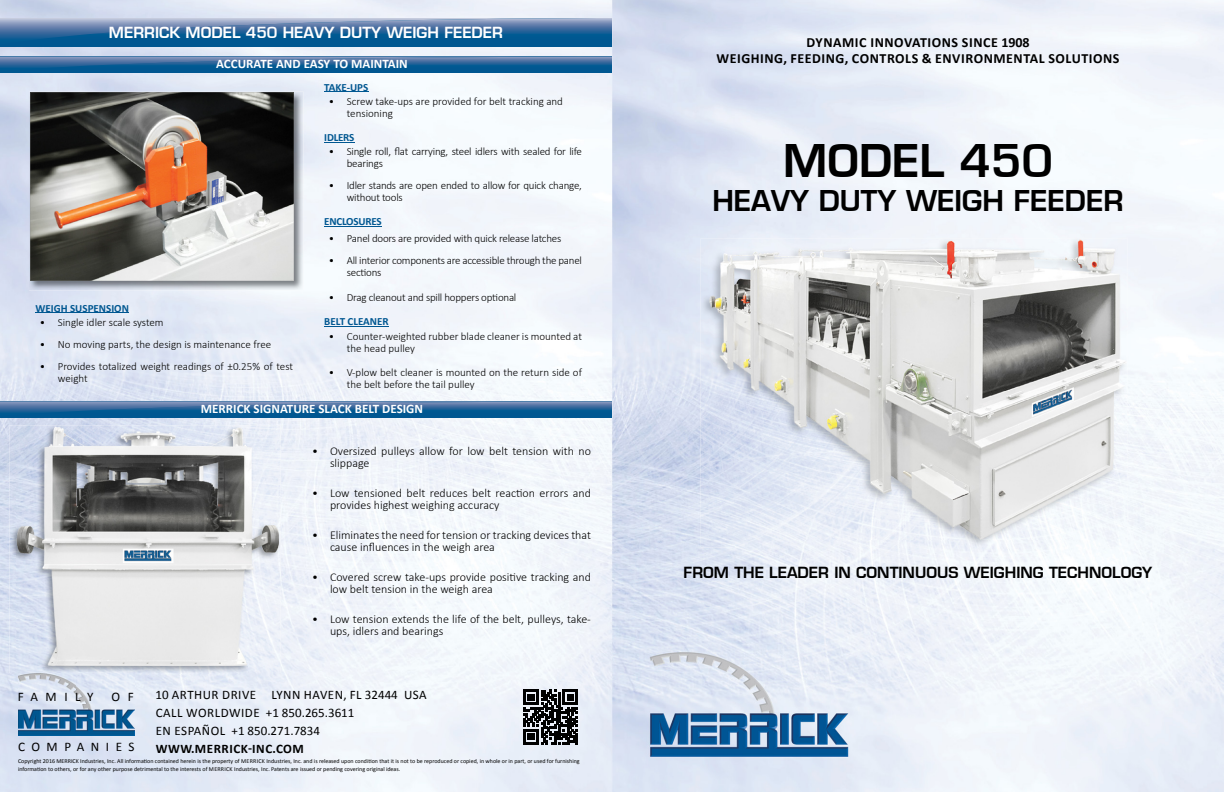
<style>
.page{position:relative;width:1224px;height:792px;background:#fff}
.page>*{position:absolute;margin:0;border:0;box-sizing:border-box;transform-origin:0 0}
.t1{font:700 44px "Euromode";color:#000}
.t2{font:700 28px "Euromode";color:#000}
.t3{font:700 15px "Euromode";color:#000}
.t4{font:700 15px "Euromode";color:#fff}
.t5{font:700 14px/16.8px "Calibri";letter-spacing:.04em;color:#000;text-align:center}
.t6{font:13.1px "Calibri";letter-spacing:.5em;color:#000}
.t7{font:13px/18px "Calibri";letter-spacing:.04em;color:#000}
.t8{font:700 13px "Calibri";color:#fff}
.t9{font:700 13px "Calibri";letter-spacing:.04em;color:#000}
.t10{font:300 12px/12px "Calibri";color:#000}
.t11{font:300 11px/12px "Calibri";letter-spacing:-.015em;color:#000}
.t12{font:700 11px "Calibri";color:#005791}
.t13{font:700 11px "Calibri";letter-spacing:-.02em;color:#005791}
.t14{font:6px/8px "Calibri";color:#000}
</style>
<div class="page">
<img style="left:0;top:0;width:1224px;height:792px">
<svg style="left:0;top:45px;width:612px;height:2px"></svg>
<img style="left:0;top:18px;width:612px;height:27px">
<svg style="left:0;top:57px;width:612px;height:16px;background:#28679b"></svg>
<img style="left:29px;top:92px;width:275px;height:198px">
<svg style="left:30px;top:93px;width:264px;height:188px;background:#7e736b"></svg>
<hr style="left:324px;top:92px;width:44px;height:1px;background:#005791">
<hr style="left:324px;top:142px;width:30px;height:1px;background:#005791">
<hr style="left:324px;top:226px;width:58px;height:1px;background:#005791">
<hr style="left:324px;top:326px;width:65px;height:1px;background:#005791">
<hr style="left:35px;top:313px;width:94px;height:1px;background:#005791">
<svg style="left:0;top:401px;width:612px;height:17px;background:#29689c"></svg>
<img style="left:9px;top:425px;width:272px;height:35px">
<img style="left:9px;top:460px;width:34px;height:213px">
<img style="left:247px;top:460px;width:34px;height:213px">
<img style="left:43px;top:666px;width:204px;height:7px">
<img style="left:17px;top:427px;width:262px;height:239px">
<img style="left:18px;top:674px;width:117px;height:61px">
<svg style="left:524px;top:690px;width:54px;height:54px;background:#444648"></svg>
<img style="left:701px;top:238px;width:426px;height:34px">
<img style="left:701px;top:272px;width:35px;height:275px">
<img style="left:1092px;top:272px;width:35px;height:275px">
<img style="left:736px;top:539px;width:356px;height:8px">
<img style="left:710px;top:240px;width:416px;height:299px">
<h3 class="t4" style="left:109px;top:23px;width:396px">MERRICK MODEL 450 HEAVY DUTY WEIGH FEEDER</h3>
<p class="t8" style="left:216px;top:56px;width:193px">ACCURATE AND EASY TO MAINTAIN</p>
<p class="t12" style="left:324px;top:80px;width:46px">TAKE-UPS</p>
<p class="t11" style="left:347px;top:95px;width:218px;text-indent:-18px">• Screw take-ups are provided for belt tracking and tensioning</p>
<p class="t12" style="left:324px;top:130px;width:32px">IDLERS</p>
<p class="t11" style="left:347px;top:145px;width:237px;text-indent:-18px">• Single roll, flat carrying, steel idlers with sealed for life bearings</p>
<p class="t11" style="left:347px;top:179px;width:237px;text-indent:-18px">• Idler stands are open ended to allow for quick change, without tools</p>
<p class="t13" style="left:324px;top:214px;width:59px">ENCLOSURES</p>
<p class="t11" style="left:329px;top:233px;width:234px">• Panel doors are provided with quick release latches</p>
<p class="t11" style="left:347px;top:255px;width:237px;text-indent:-18px">• All interior components are accessible through the panel sections</p>
<p class="t11" style="left:329px;top:292px;width:189px">• Drag cleanout and spill hoppers optional</p>
<p class="t12" style="left:324px;top:315px;width:66px">BELT CLEANER</p>
<p class="t11" style="left:347px;top:330px;width:237px;text-indent:-18px">• Counter-weighted rubber blade cleaner is mounted at the head pulley</p>
<p class="t11" style="left:347px;top:366px;width:237px;text-indent:-18px">• V-plow belt cleaner is mounted on the return side of the belt before the tail pulley</p>
<p class="t12" style="left:35px;top:301px;width:95px">WEIGH SUSPENSION</p>
<p class="t11" style="left:40px;top:316px;width:125px">• Single idler scale system</p>
<p class="t11" style="left:40px;top:338px;width:233px">• No moving parts, the design is maintenance free</p>
<p class="t11" style="left:58px;top:360px;width:237px;text-indent:-18px">• Provides totalized weight readings of ±0.25% of test weight</p>
<p class="t8" style="left:201px;top:401px;width:224px">MERRICK SIGNATURE SLACK BELT DESIGN</p>
<p class="t10" style="left:330px;top:445px;width:263px;text-indent:-18px">• Oversized pulleys allow for low belt tension with no slippage</p>
<p class="t10" style="left:330px;top:487px;width:263px;text-indent:-18px">• Low tensioned belt reduces belt reaction errors and provides highest weighing accuracy</p>
<p class="t10" style="left:330px;top:529px;width:263px;text-indent:-18px">• Eliminates the need for tension or tracking devices that cause influences in the weigh area</p>
<p class="t10" style="left:330px;top:571px;width:263px;text-indent:-18px">• Covered screw take-ups provide positive tracking and low belt tension in the weigh area</p>
<p class="t10" style="left:330px;top:613px;width:262px;text-indent:-18px">• Low tension extends the life of the belt, pulleys, take&shy;ups, idlers and bearings</p>
<p class="t6" style="left:18px;top:688px;width:77px">FAMILY</p>
<p class="t6" style="left:112px;top:688px;width:24px">O F</p>
<p class="t7" style="left:156px;top:686px;width:273px">10 ARTHUR DRIVE LYNN HAVEN, FL 32444 USA<br>CALL WORLDWIDE +1 850.265.3611<br>EN ESPAÑOL +1 850.271.7834</p>
<p class="t6" style="left:18px;top:738px;width:118px">COMPANIES</p>
<p class="t9" style="left:156px;top:740px;width:150px">WWW.MERRICK-INC.COM</p>
<p class="t14" style="left:18px;top:757px;width:563px">Copyright 2016 MERRICK Industries, Inc. All information contained herein is the property of MERRICK Industries, Inc. and is released upon condition that it is not to be reproduced or copied, in whole or in part, or used for furnishing information to others, or for any other purpose detrimental to the interests of MERRICK Industries, Inc. Patents are issued or pending covering original ideas.</p>
<p class="t5" style="left:716px;top:33px;width:405px">DYNAMIC INNOVATIONS SINCE 1908<br>WEIGHING, FEEDING, CONTROLS &amp; ENVIRONMENTAL SOLUTIONS</p>
<h1 class="t1" style="left:783px;top:134px;width:271px">MODEL 450</h1>
<h2 class="t2" style="left:712px;top:183px;width:413px">HEAVY DUTY WEIGH FEEDER</h2>
<h3 class="t3" style="left:684px;top:563px;width:470px">FROM THE LEADER IN CONTINUOUS WEIGHING TECHNOLOGY</h3>
</div>
